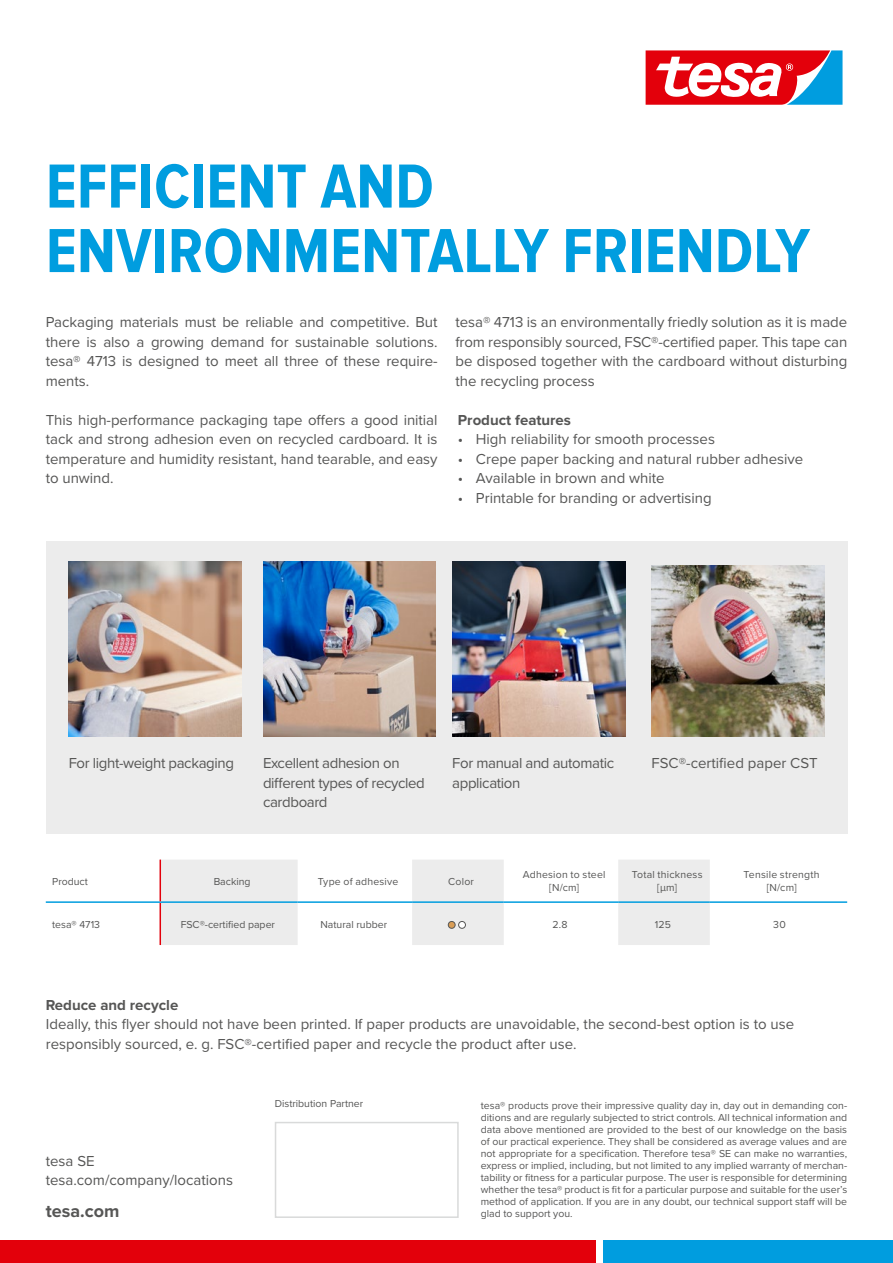
<style>
.page{position:relative;width:893px;height:1263px;background:#fff}
.page>*{position:absolute;margin:0;border:0;box-sizing:border-box;transform-origin:0 0}
.t1{font:700 64.5px/64.5px "Proxima Nova Cond";color:#009ddf}
.t2{font:700 18px "Proxima Nova";color:#565655}
.t3{font:15px/19.5px "Proxima Nova";color:#565655;text-align:justify}
.t4{font:15px/19.5px "Proxima Nova";letter-spacing:-.025em;color:#565655}
.t5{font:700 15px "Proxima Nova";color:#565655}
.t6{font:10.5px/12px "Proxima Nova";color:#565655;text-align:justify}
.t7{font:10.5px/13.5px "Proxima Nova";letter-spacing:.02em;color:#565655;text-align:center}
</style>
<div class="page">
<div style="left:46px;top:542px;width:801px;height:292px;background:#ececec"></div>
<img style="left:69px;top:561px;width:172px;height:175px">
<img style="left:263px;top:561px;width:173px;height:175px">
<img style="left:452px;top:561px;width:173px;height:175px">
<img style="left:652px;top:565px;width:172px;height:171px">
<div style="left:275px;top:1122px;width:184px;height:96px;border:2px solid #d9dada"></div>
<svg style="left:161px;top:859px;width:549px;height:86px;fill:#ececec"></svg>
<hr style="left:504px;top:901px;width:114px;height:2px;background:#009ddf">
<hr style="left:618px;top:901px;width:92px;height:2px;background:#009ddf">
<hr style="left:710px;top:901px;width:137px;height:2px;background:#009ddf">
<hr style="left:160px;top:903px;width:1px;height:42px;background:#e3000b">
<hr style="left:46px;top:901px;width:114px;height:2px;background:#009ddf">
<hr style="left:160px;top:901px;width:138px;height:2px;background:#009ddf">
<hr style="left:298px;top:901px;width:114px;height:2px;background:#009ddf">
<hr style="left:412px;top:901px;width:92px;height:2px;background:#009ddf">
<hr style="left:160px;top:859px;width:1px;height:42px;background:#e3000b">
<div style="left:448px;top:921px;width:7px;height:7px;background:#d99d55;border-radius:50%"></div>
<div style="left:448px;top:921px;width:7px;height:7px;border:1px solid #565655;border-radius:50%"></div>
<div style="left:459px;top:921px;width:6px;height:7px;background:#fff;border-radius:50%"></div>
<div style="left:458px;top:921px;width:8px;height:7px;border:1px solid #565655;border-radius:50%"></div>
<div style="left:0;top:1240px;width:595px;height:23px;background:#e3000b"></div>
<div style="left:603px;top:1240px;width:290px;height:23px;background:#009ddf"></div>
<svg style="left:645px;top:50px;width:198px;height:55px"></svg>
<h1 class="t1" style="left:46px;top:156px;width:766px">EFFICIENT AND<br>ENVIRONMENTALLY FRIENDLY</h1>
<p class="t3" style="left:46px;top:312px;width:393px">Packaging materials must be reliable and competitive. But there is also a growing demand for sustainable solutions. tesa® 4713 is designed to meet all three of these require&shy;ments.</p>
<p class="t3" style="left:46px;top:409px;width:393px">This high-performance packaging tape offers a good initial tack and strong adhesion even on recycled cardboard. It is temperature and humidity resistant, hand tearable, and easy to unwind.</p>
<p class="t3" style="left:455px;top:312px;width:393px">tesa® 4713 is an environmentally friedly solution as it is made from responsibly sourced, FSC®-certified paper. This tape can be disposed together with the cardboard without disturbing the recycling process</p>
<p class="t5" style="left:458px;top:408px;width:115px">Product features</p>
<p class="t3" style="left:458px;top:429px;width:259px">• High reliability for smooth processes</p>
<p class="t3" style="left:458px;top:448px;width:347px">• Crepe paper backing and natural rubber adhesive</p>
<p class="t3" style="left:458px;top:468px;width:208px">• Available in brown and white</p>
<p class="t3" style="left:458px;top:487px;width:255px">• Printable for branding or advertising</p>
<p class="t4" style="left:69px;top:753px;width:167px">For light-weight packaging</p>
<p class="t4" style="left:263px;top:753px;width:163px">Excellent adhesion on different types of recycled cardboard</p>
<p class="t4" style="left:452px;top:753px;width:163px">For manual and automatic application</p>
<p class="t3" style="left:652px;top:753px;width:168px">FSC®-certified paper CST</p>
<p class="t6" style="left:52px;top:875px;width:37px">Product</p>
<p class="t6" style="left:214px;top:875px;width:38px">Backing</p>
<p class="t7" style="left:318px;top:874px;width:82px">Type of adhesive</p>
<p class="t6" style="left:448px;top:875px;width:27px">Color</p>
<p class="t7" style="left:523px;top:867px;width:84px">Adhesion to steel [N/cm]</p>
<p class="t7" style="left:632px;top:867px;width:72px">Total thickness [µm]</p>
<p class="t7" style="left:744px;top:867px;width:78px">Tensile strength [N/cm]</p>
<p class="t6" style="left:52px;top:918px;width:49px">tesa® 4713</p>
<p class="t6" style="left:181px;top:918px;width:96px">FSC®-certified paper</p>
<p class="t6" style="left:320px;top:918px;width:68px">Natural rubber</p>
<p class="t6" style="left:552px;top:918px;width:17px">2.8</p>
<p class="t6" style="left:655px;top:918px;width:18px">125</p>
<p class="t6" style="left:773px;top:918px;width:14px">30</p>
<p class="t5" style="left:46px;top:993px;width:134px">Reduce and recycle</p>
<p class="t3" style="left:46px;top:1014px;width:750px">Ideally, this flyer should not have been printed. If paper products are unavoidable, the second-best option is to use responsibly sourced, e. g. FSC®-certified paper and recycle the product after use.</p>
<p class="t3" style="left:46px;top:1150px;width:189px">tesa SE tesa.com/company/locations</p>
<p class="t2" style="left:46px;top:1198px;width:75px">tesa.com</p>
<p class="t6" style="left:275px;top:1097px;width:90px">Distribution Partner</p>
<p class="t6" style="left:481px;top:1099px;width:368px">tesa® products prove their impressive quality day in, day out in demanding con&shy;ditions and are regularly subjected to strict controls. All technical information and data above mentioned are provided to the best of our knowledge on the basis of our practical experience. They shall be considered as average values and are not appropriate for a specification. Therefore tesa® SE can make no warranties, express or implied, including, but not limited to any implied warranty of merchan&shy;tability or fitness for a particular purpose. The user is responsible for determining whether the tesa® product is fit for a particular purpose and suitable for the user’s method of application. If you are in any doubt, our technical support staff will be glad to support you.</p>
</div>
